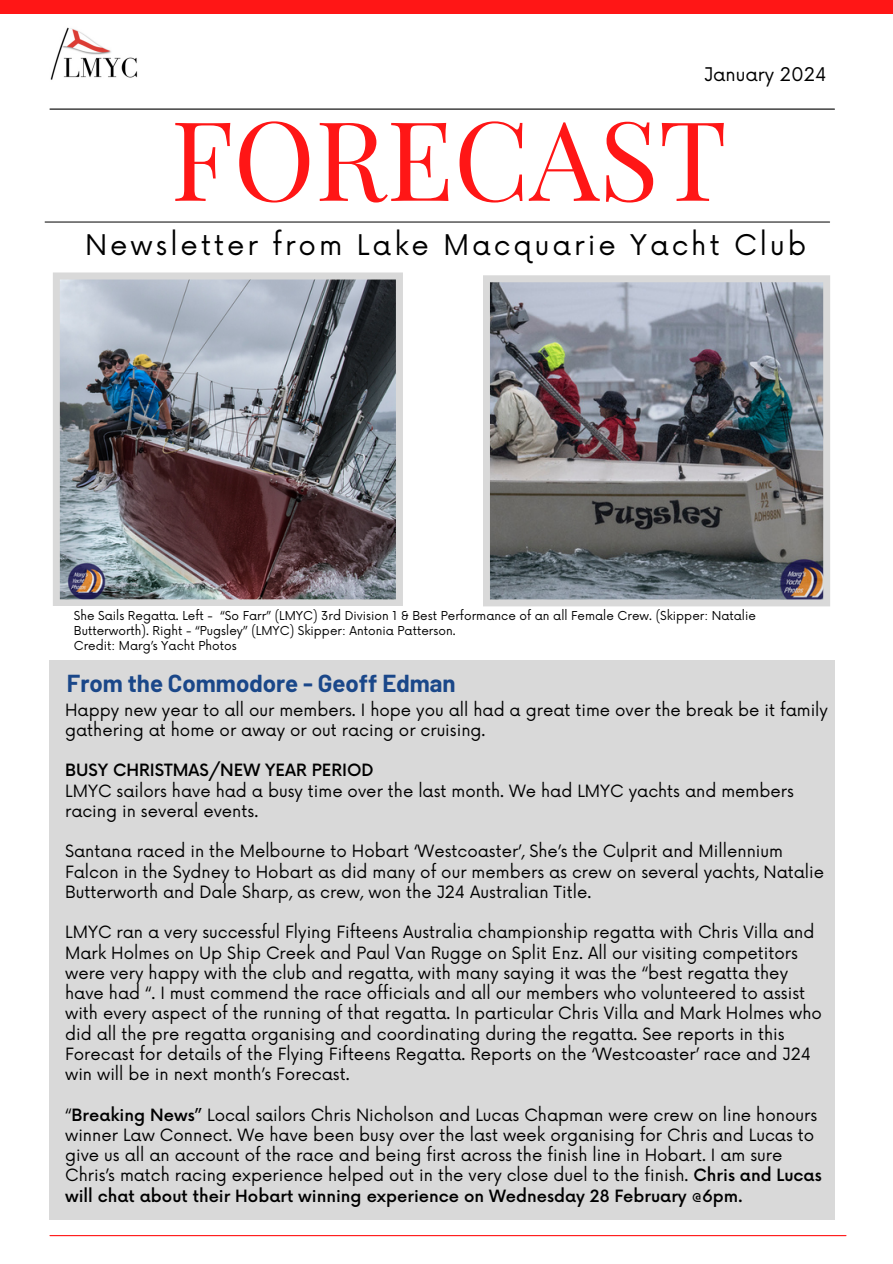
<style>
.page{position:relative;width:893px;height:1264px;background:#fff}
.page>*{position:absolute;margin:0;border:0;box-sizing:border-box;transform-origin:0 0}
.t1{font:110.25px "Playfair Display";color:#ff1616}
.t2{font:27.75px "Now";letter-spacing:.11em;color:#000}
.t3{font:700 24px "Barlow";color:#1a4789}
.t4{font:18.3px "Now";color:#000}
.t5{font:16.5px/20.2px "Now";color:#000}
.t6{font:12px/15px "Now";color:#000}
.s1{font-weight:500}
</style>
<div class="page">
<img style="left:50px;top:27px;width:88px;height:53px">
<div style="left:0;top:0;width:892px;height:14px;background:#ff1616"></div>
<hr style="left:50px;top:108px;width:784px;height:2px;background:#000">
<hr style="left:45px;top:221px;width:784px;height:1px;background:#1d1d1d">
<hr style="left:50px;top:1234px;width:795px;height:2px;background:#ff1616">
<img style="left:53px;top:272px;width:350px;height:334px">
<img style="left:483px;top:275px;width:347px;height:331px">
<div style="left:49px;top:660px;width:785px;height:559px;background:#d9d9d9"></div>
<h4 class="t4" style="left:704px;top:65px;width:124px">January 2024</h4>
<p class="t1" style="left:171px;top:82px;width:558px">FORECAST</p>
<h1 class="t2" style="left:85px;top:230px;width:722px">Newsletter from Lake Macquarie Yacht Club</h1>
<p class="t6" style="left:74px;top:609px;width:683px">She Sails Regatta. Left - “So Farr” (LMYC) 3rd Division 1 &amp; Best Performance of an all Female Crew. (Skipper: Natalie<br>Butterworth). Right - “Pugsley” (LMYC) Skipper: Antonia Patterson.</p>
<p class="t6" style="left:74px;top:639px;width:164px">Credit: Marg’s Yacht Photos</p>
<h5 class="t3" style="left:67px;top:668px;width:390px">From the Commodore - Geoff Edman</h5>
<p class="t5" style="left:65px;top:700px;width:764px">Happy new year to all our members. I hope you all had a great time over the break be it family gathering at home or away or out racing or cruising.</p>
<h3 class="t5" style="left:65px;top:761px;width:730px"><span class="s1">BUSY CHRISTMAS/NEW YEAR PERIOD<br></span>LMYC sailors have had a busy time over the last month. We had LMYC yachts and members racing in several events.</h3>
<h5 class="t5" style="left:65px;top:842px;width:760px">Santana raced in the Melbourne to Hobart ‘Westcoaster’, She’s the Culprit and Millennium<br>Falcon in the Sydney to Hobart as did many of our members as crew on several yachts, Natalie<br>Butterworth and Dale Sharp, as crew, won the J24 Australian Title.</h5>
<h5 class="t5" style="left:65px;top:923px;width:758px">LMYC ran a very successful Flying Fifteens Australia championship regatta with Chris Villa and Mark Holmes on Up Ship Creek and Paul Van Rugge on Split Enz. All our visiting competitors were very happy with the club and regatta, with many saying it was the “best regatta they have had “. I must commend the race officials and all our members who volunteered to assist with every aspect of the running of that regatta. In particular Chris Villa and Mark Holmes who did all the pre regatta organising and coordinating during the regatta. See reports in this Forecast for details of the Flying Fifteens Regatta. Reports on the ‘Westcoaster’ race and J24 win will be in next month’s Forecast.</h5>
<h5 class="t5" style="left:65px;top:1105px;width:758px">“<span class="s1">Breaking News”</span> Local sailors Chris Nicholson and Lucas Chapman were crew on line honours winner Law Connect. We have been busy over the last week organising for Chris and Lucas to give us all an account of the race and being first across the finish line in Hobart. I am sure Chris’s match racing experience helped out in the very close duel to the finish. <span class="s1">Chris and Lucas will chat about their Hobart winning experience on Wednesday 28 February @6pm.</span></h5>
</div>
